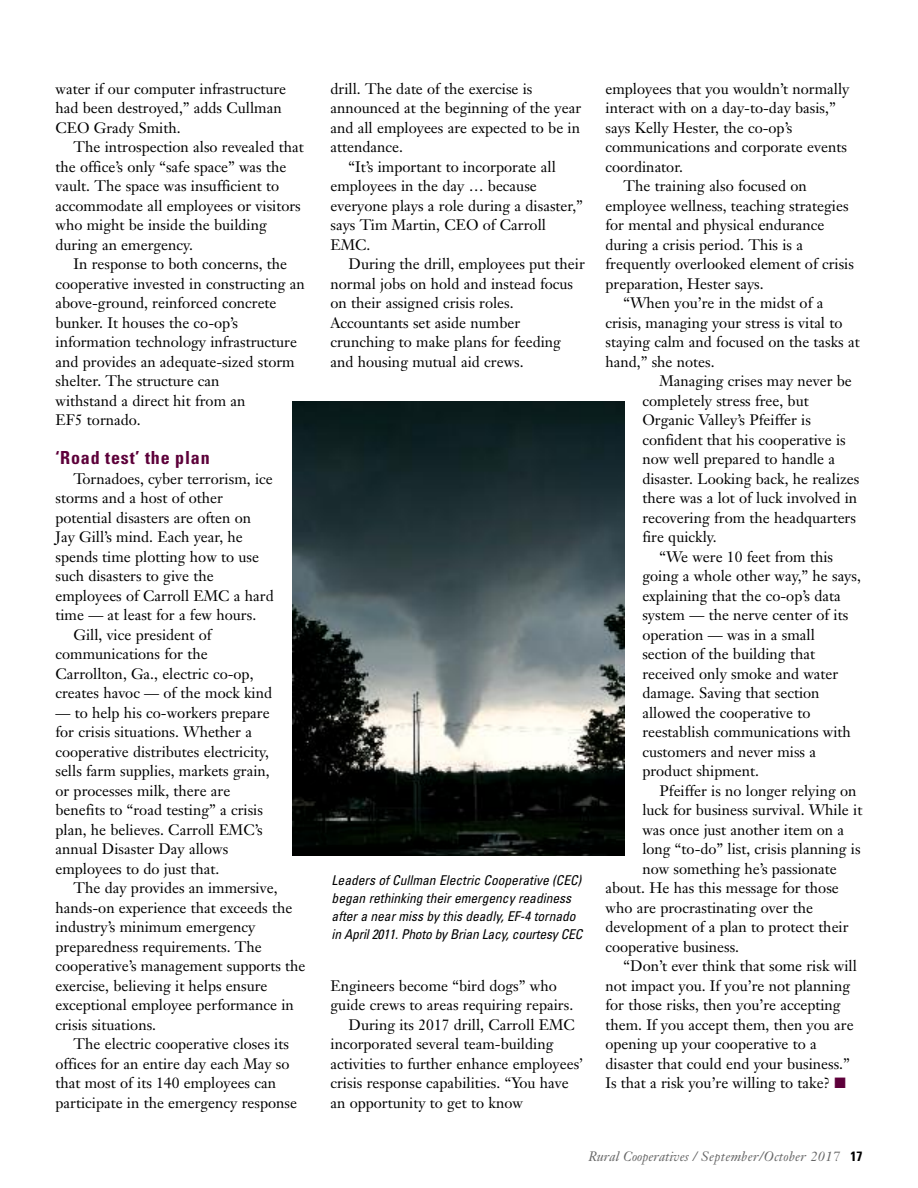
<style>
.page{position:relative;width:918px;height:1188px;background:#fff}
.page>*{position:absolute;margin:0;border:0;box-sizing:border-box;transform-origin:0 0}
.t1{font:700 condensed 18px "Univers";letter-spacing:.045em;color:#5d003a}
.t2{font:15px/19.5px "Janson Text";color:#000}
.t3{font:italic condensed 13.5px/18px "Univers";color:#000}
.t4{font:italic 13.5px "Janson Text";letter-spacing:.025em;color:#666}
.s1{color:#5d003a}
.s2{font-family:"Univers";font-weight:700;font-style:normal;font-stretch:condensed;color:#000}
</style>
<div class="page">
<img style="left:293px;top:402px;width:331px;height:454px">
<p class="t2" style="left:55px;top:80px;width:232px">water if our computer infrastructure had been destroyed,” adds Cullman<br>CEO Grady Smith.</p>
<p class="t2" style="left:55px;top:139px;width:250px;text-indent:18px">The introspection also revealed that the office’s only “safe space” was the vault. The space was insufficient to accommodate all employees or visitors who might be inside the building during an emergency.</p>
<p class="t2" style="left:55px;top:256px;width:251px;text-indent:18px">In response to both concerns, the cooperative invested in constructing an above-ground, reinforced concrete bunker. It houses the co-op’s information technology infrastructure and provides an adequate-sized storm shelter. The structure can<br>withstand a direct hit from an<br>EF5 tornado.</p>
<p class="t1" style="left:56px;top:451px;width:156px">‘Road test’ the plan</p>
<p class="t2" style="left:74px;top:470px;width:201px">Tornadoes, cyber terrorism, ice</p>
<p class="t2" style="left:56px;top:490px;width:169px">storms and a host of other</p>
<p class="t2" style="left:56px;top:509px;width:197px">potential disasters are often on</p>
<p class="t2" style="left:56px;top:529px;width:189px">Jay Gill’s mind. Each year, he</p>
<p class="t2" style="left:56px;top:548px;width:205px">spends time plotting how to use</p>
<p class="t2" style="left:56px;top:568px;width:160px">such disasters to give the</p>
<p class="t2" style="left:56px;top:587px;width:220px">employees of Carroll EMC a hard</p>
<p class="t2" style="left:56px;top:607px;width:202px">time — at least for a few hours.</p>
<p class="t2" style="left:74px;top:626px;width:140px">Gill, vice president of</p>
<p class="t2" style="left:56px;top:646px;width:154px">communications for the</p>
<p class="t2" style="left:56px;top:665px;width:200px">Carrollton, Ga., electric co-op,</p>
<p class="t2" style="left:56px;top:685px;width:218px">creates havoc — of the mock kind</p>
<p class="t2" style="left:56px;top:704px;width:216px">— to help his co-workers prepare for crisis situations. Whether a cooperative distributes electricity, sells farm supplies, markets grain, or processes milk, there are benefits to “road testing” a crisis plan, he believes. Carroll EMC’s annual Disaster Day allows employees to do just that.</p>
<p class="t2" style="left:56px;top:880px;width:252px;text-indent:18px">The day provides an immersive, hands-on experience that exceeds the industry’s minimum emergency preparedness requirements. The cooperative’s management supports the exercise, believing it helps ensure exceptional employee performance in crisis situations.</p>
<p class="t2" style="left:56px;top:1036px;width:243px;text-indent:18px">The electric cooperative closes its offices for an entire day each May so that most of its 140 employees can participate in the emergency response</p>
<p class="t2" style="left:331px;top:80px;width:204px">drill. The date of the exercise is</p>
<p class="t2" style="left:331px;top:100px;width:252px">announced at the beginning of the year</p>
<p class="t2" style="left:331px;top:119px;width:251px">and all employees are expected to be in</p>
<p class="t2" style="left:331px;top:139px;width:74px">attendance.</p>
<p class="t2" style="left:349px;top:158px;width:209px">“It’s important to incorporate all</p>
<p class="t2" style="left:331px;top:178px;width:208px">employees in the day … because</p>
<p class="t2" style="left:331px;top:197px;width:254px">everyone plays a role during a disaster,”</p>
<p class="t2" style="left:331px;top:217px;width:217px">says Tim Martin, CEO of Carroll</p>
<p class="t2" style="left:331px;top:236px;width:41px">EMC.</p>
<p class="t2" style="left:349px;top:256px;width:238px">During the drill, employees put their</p>
<p class="t2" style="left:331px;top:275px;width:244px">normal jobs on hold and instead focus</p>
<p class="t2" style="left:331px;top:295px;width:185px">on their assigned crisis roles.</p>
<p class="t2" style="left:331px;top:314px;width:191px">Accountants set aside number</p>
<p class="t2" style="left:331px;top:334px;width:232px">crunching to make plans for feeding</p>
<p class="t2" style="left:331px;top:353px;width:195px">and housing mutual aid crews.</p>
<p class="t3" style="left:332px;top:872px;width:252px">Leaders of Cullman Electric Cooperative (CEC) began rethinking their emergency readiness after a near miss by this deadly, EF-4 tornado in April 2011. Photo by Brian Lacy, courtesy CEC</p>
<p class="t2" style="left:331px;top:977px;width:228px">Engineers become “bird dogs” who</p>
<p class="t2" style="left:331px;top:997px;width:244px">guide crews to areas requiring repairs.</p>
<p class="t2" style="left:349px;top:1016px;width:228px">During its 2017 drill, Carroll EMC</p>
<p class="t2" style="left:331px;top:1036px;width:224px">incorporated several team-building</p>
<p class="t2" style="left:331px;top:1055px;width:254px">activities to further enhance employees’</p>
<p class="t2" style="left:331px;top:1075px;width:240px">crisis response capabilities. “You have</p>
<p class="t2" style="left:331px;top:1094px;width:194px">an opportunity to get to know</p>
<p class="t2" style="left:606px;top:80px;width:245px">employees that you wouldn’t normally</p>
<p class="t2" style="left:606px;top:100px;width:232px">interact with on a day-to-day basis,”</p>
<p class="t2" style="left:606px;top:119px;width:188px">says Kelly Hester, the co-op’s</p>
<p class="t2" style="left:606px;top:139px;width:243px">communications and corporate events</p>
<p class="t2" style="left:606px;top:158px;width:79px">coordinator.</p>
<p class="t2" style="left:624px;top:178px;width:185px">The training also focused on</p>
<p class="t2" style="left:606px;top:197px;width:245px">employee wellness, teaching strategies</p>
<p class="t2" style="left:606px;top:217px;width:221px">for mental and physical endurance</p>
<p class="t2" style="left:606px;top:236px;width:199px">during a crisis period. This is a</p>
<p class="t2" style="left:606px;top:256px;width:250px">frequently overlooked element of crisis</p>
<p class="t2" style="left:606px;top:275px;width:160px">preparation, Hester says.</p>
<p class="t2" style="left:624px;top:295px;width:201px">“When you’re in the midst of a</p>
<p class="t2" style="left:606px;top:314px;width:238px">crisis, managing your stress is vital to</p>
<p class="t2" style="left:606px;top:334px;width:256px">staying calm and focused on the tasks at</p>
<p class="t2" style="left:605px;top:353px;width:111px">hand,” she notes.</p>
<p class="t2" style="left:659px;top:373px;width:194px">Managing crises may never be</p>
<p class="t2" style="left:642px;top:392px;width:168px">completely stress free, but</p>
<p class="t2" style="left:642px;top:412px;width:170px">Organic Valley’s Pfeiffer is</p>
<p class="t2" style="left:642px;top:431px;width:205px">confident that his cooperative is</p>
<p class="t2" style="left:642px;top:451px;width:194px">now well prepared to handle a</p>
<p class="t2" style="left:642px;top:470px;width:219px">disaster. Looking back, he realizes</p>
<p class="t2" style="left:642px;top:490px;width:216px">there was a lot of luck involved in</p>
<p class="t2" style="left:642px;top:509px;width:215px">recovering from the headquarters</p>
<p class="t2" style="left:642px;top:529px;width:76px">fire quickly.</p>
<p class="t2" style="left:659px;top:548px;width:175px">“We were 10 feet from this</p>
<p class="t2" style="left:642px;top:568px;width:220px">going a whole other way,” he says,</p>
<p class="t2" style="left:642px;top:587px;width:200px">explaining that the co-op’s data</p>
<p class="t2" style="left:642px;top:607px;width:207px">system — the nerve center of its</p>
<p class="t2" style="left:642px;top:626px;width:174px">operation — was in a small</p>
<p class="t2" style="left:642px;top:646px;width:174px">section of the building that</p>
<p class="t2" style="left:642px;top:665px;width:197px">received only smoke and water</p>
<p class="t2" style="left:642px;top:685px;width:179px">damage. Saving that section</p>
<p class="t2" style="left:642px;top:704px;width:170px">allowed the cooperative to</p>
<p class="t2" style="left:642px;top:724px;width:210px">reestablish communications with</p>
<p class="t2" style="left:642px;top:743px;width:175px">customers and never miss a</p>
<p class="t2" style="left:642px;top:763px;width:118px">product shipment.</p>
<p class="t2" style="left:659px;top:782px;width:198px">Pfeiffer is no longer relying on</p>
<p class="t2" style="left:642px;top:802px;width:221px">luck for business survival. While it</p>
<p class="t2" style="left:642px;top:821px;width:203px">was once just another item on a</p>
<p class="t2" style="left:642px;top:841px;width:220px">long “to-do” list, crisis planning is</p>
<p class="t2" style="left:642px;top:860px;width:196px">now something he’s passionate</p>
<p class="t2" style="left:605px;top:880px;width:235px">about. He has this message for those</p>
<p class="t2" style="left:605px;top:899px;width:209px">who are procrastinating over the</p>
<p class="t2" style="left:605px;top:919px;width:245px">development of a plan to protect their</p>
<p class="t2" style="left:605px;top:938px;width:135px">cooperative business.</p>
<p class="t2" style="left:624px;top:958px;width:235px">“Don’t ever think that some risk will</p>
<p class="t2" style="left:605px;top:977px;width:246px">not impact you. If you’re not planning</p>
<p class="t2" style="left:605px;top:997px;width:237px">for those risks, then you’re accepting</p>
<p class="t2" style="left:605px;top:1016px;width:250px">them. If you accept them, then you are</p>
<p class="t2" style="left:605px;top:1036px;width:213px">opening up your cooperative to a</p>
<p class="t2" style="left:605px;top:1055px;width:246px">disaster that could end your business.”</p>
<p class="t2" style="left:605px;top:1075px;width:242px">Is that a risk you’re willing to take? <span class="s1">■</span></p>
<p class="t4" style="left:588px;top:1151px;width:276px">Rural Cooperatives / September/October 2017 <span class="s2">17</span></p>
</div>
